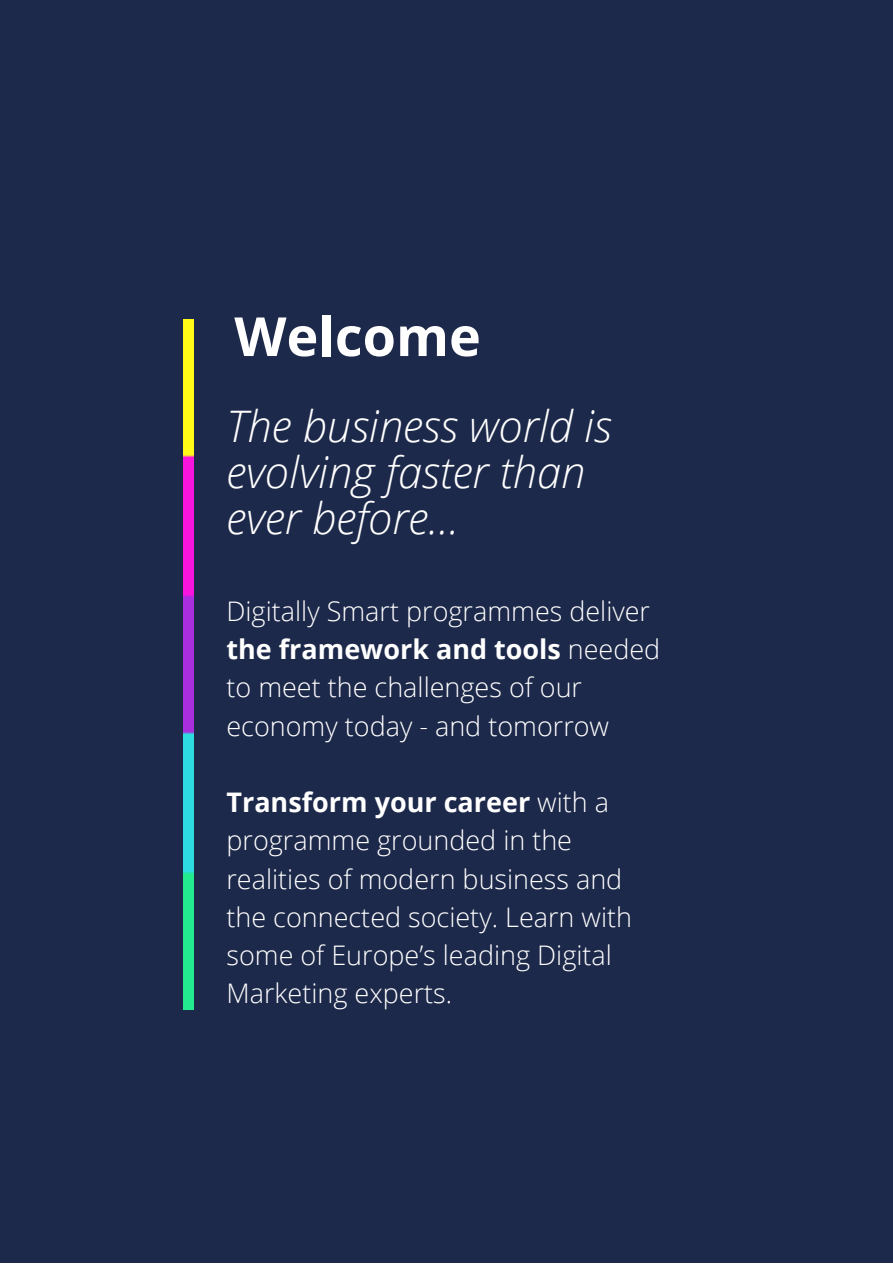
<style>
.page{position:relative;width:893px;height:1264px;background:#fff}
.page>*{position:absolute;margin:0;border:0;box-sizing:border-box;transform-origin:0 0}
.t1{font:700 54px "Open Sans";color:#fff}
.t2{font:italic 300 43.5px/46px "Open Sans";color:#fff}
.t3{font:300 27px/38.2px "Open Sans";color:#fff}
.s1{font-weight:700}
</style>
<div class="page">
<div style="left:0;top:0;width:892px;height:1262px;background:#1d294a"></div>
<img style="left:183px;top:320px;width:11px;height:689px">
<h1 class="t1" style="left:234px;top:298px;width:248px">Welcome</h1>
<h2 class="t2" style="left:226px;top:402px;width:387px">The business world is evolving faster than ever before...</h2>
<p class="t3" style="left:226px;top:591px;width:435px">Digitally Smart programmes deliver <span class="s1">the framework and tools</span> needed to meet the challenges of our economy today - and tomorrow</p>
<p class="t3" style="left:226px;top:782px;width:407px"><span class="s1">Transform your career</span> with a programme grounded in the realities of modern business and the connected society. Learn with some of Europe’s leading Digital<br>Marketing experts.</p>
</div>
